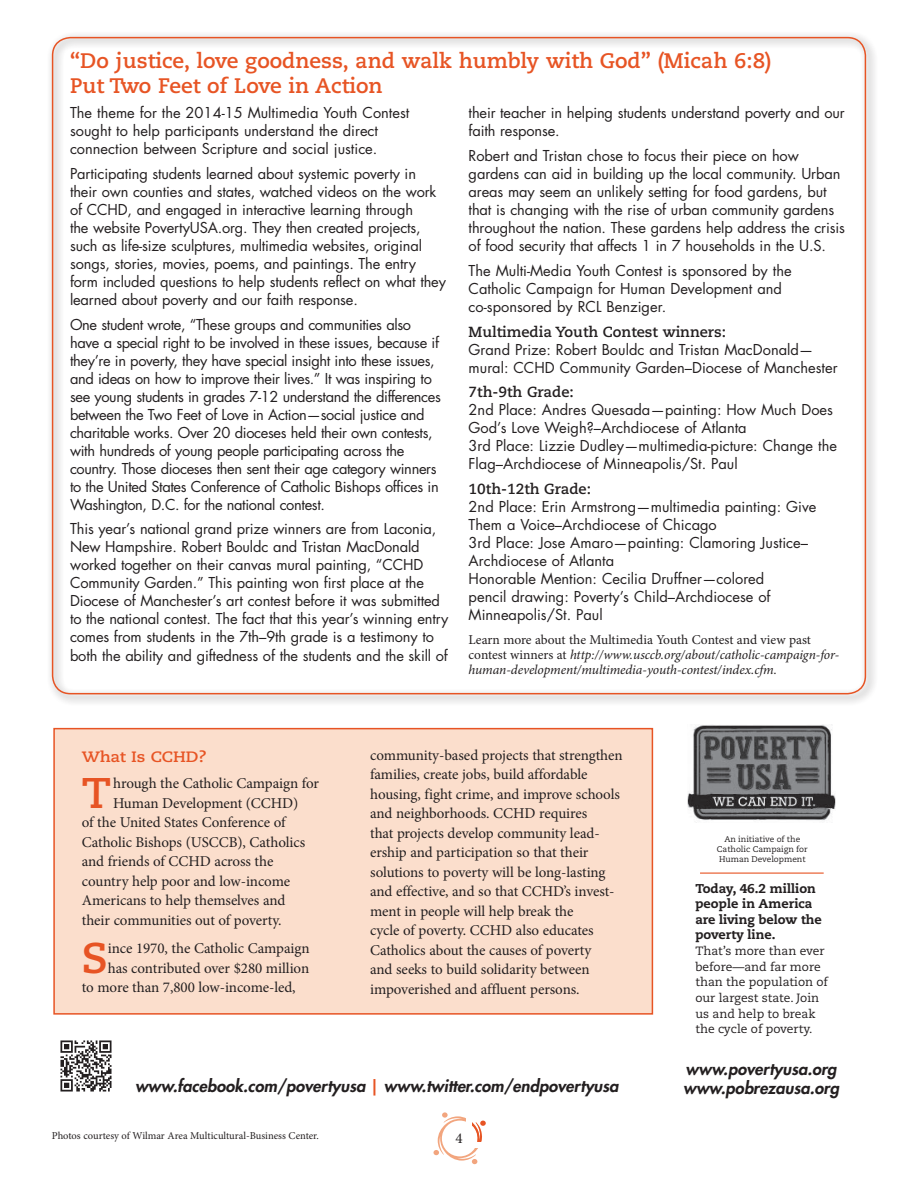
<style>
.page{position:relative;width:918px;height:1188px;background:#fff}
.page>*{position:absolute;margin:0;border:0;box-sizing:border-box;transform-origin:0 0}
.t1{font:700 42.9px "Caecilia LT Std";color:#e75424}
.t2{font:700 21px/25.5px "Caecilia LT Std";color:#e75424}
.t3{font:italic 800 16.5px/19.8px "Futura Std";color:#231f20}
.t4{font:15px/19.5px "Minion Pro";letter-spacing:-.005em;color:#231f20}
.t5{font:700 15px "Caecilia LT Std";letter-spacing:-.005em;color:#e75424;scale:1.1 1}
.t6{font:14.7px/18px "Futura Std";letter-spacing:-.01em;color:#231f20}
.t7{font:700 14.7px "Caecilia LT Std";color:#231f20}
.t8{font:italic 13.5px/15px "Minion Pro";letter-spacing:-.01em;color:#231f20}
.t9{font:800 12.75px/15.3px "Caecilia LT Std";color:#231f20}
.t10{font:12px/15.8px "Caecilia LT Std";color:#231f20}
.t11{font:10.5px "Minion Pro";color:#231f20}
.t12{font:8.25px/9.9px "Caecilia LT Std";color:#231f20;text-align:center}
.s1{font-style:normal}
.s2{font-style:normal;color:#e75424}
</style>
<div class="page">
<div style="left:54px;top:729px;width:598px;height:285px;background:#fbdecc"></div>
<div style="left:53px;top:728px;width:600px;height:287px;border:2px solid #e75424"></div>
<img style="left:687px;top:725px;width:149px;height:96px">
<svg style="left:433px;top:1112px;width:53px;height:52px"></svg>
<div style="left:466px;top:1117px;width:6px;height:8px;background:#fff"></div>
<div style="left:472px;top:1142px;width:14px;height:6px;background:#fff"></div>
<hr style="left:700px;top:873px;width:124px;height:1px;background:#e75424">
<img style="left:60px;top:1040px;width:52px;height:52px">
<h2 class="t2" style="left:70px;top:48px;width:703px">“Do justice, love goodness, and walk humbly with God” (Micah 6:8)<br>Put Two Feet of Love in Action</h2>
<p class="t6" style="left:70px;top:104px;width:341px">The theme for the 2014-15 Multimedia Youth Contest sought to help participants understand the direct connection between Scripture and social justice.</p>
<p class="t6" style="left:70px;top:165px;width:378px">Participating students learned about systemic poverty in their own counties and states, watched videos on the work of CCHD, and engaged in interactive learning through<br>the website PovertyUSA.org. They then created projects, such as life-size sculptures, multimedia websites, original songs, stories, movies, poems, and paintings. The entry form included questions to help students reflect on what they learned about poverty and our faith response.</p>
<p class="t6" style="left:70px;top:315px;width:372px">One student wrote, “These groups and communities also have a special right to be involved in these issues, because if they’re in poverty, they have special insight into these issues, and ideas on how to improve their lives.” It was inspiring to see young students in grades 7-12 understand the differences between the Two Feet of Love in Action—social justice and charitable works. Over 20 dioceses held their own contests, with hundreds of young people participating across the country. Those dioceses then sent their age category winners to the United States Conference of Catholic Bishops offices in Washington, D.C. for the national contest.</p>
<p class="t6" style="left:70px;top:520px;width:380px">This year’s national grand prize winners are from Laconia, New Hampshire. Robert Bouldc and Tristan MacDonald worked together on their canvas mural painting, “CCHD Community Garden.” This painting won first place at the Diocese of Manchester’s art contest before it was submitted to the national contest. The fact that this year’s winning entry comes from students in the 7th–9th grade is a testimony to both the ability and giftedness of the students and the skill of</p>
<p class="t6" style="left:469px;top:104px;width:378px">their teacher in helping students understand poverty and our faith response.</p>
<p class="t6" style="left:469px;top:147px;width:378px">Robert and Tristan chose to focus their piece on how gardens can aid in building up the local community. Urban areas may seem an unlikely setting for food gardens, but that is changing with the rise of urban community gardens throughout the nation. These gardens help address the crisis of food security that affects 1 in 7 households in the U.S.</p>
<p class="t6" style="left:469px;top:262px;width:325px">The Multi-Media Youth Contest is sponsored by the<br>Catholic Campaign for Human Development and co-sponsored by RCL Benziger.</p>
<p class="t7" style="left:469px;top:323px;width:259px">Multimedia Youth Contest winners:</p>
<p class="t6" style="left:469px;top:340px;width:370px">Grand Prize: Robert Bouldc and Tristan MacDonald— mural: CCHD Community Garden–Diocese of Manchester</p>
<p class="t7" style="left:469px;top:383px;width:107px">7th-9th Grade:</p>
<p class="t6" style="left:469px;top:401px;width:370px">2nd Place: Andres Quesada—painting: How Much Does God’s Love Weigh?–Archdiocese of Atlanta<br>3rd Place: Lizzie Dudley—multimedia-picture: Change the Flag–Archdiocese of Minneapolis/St. Paul</p>
<p class="t7" style="left:469px;top:480px;width:124px">10th-12th Grade:</p>
<p class="t6" style="left:469px;top:498px;width:349px">2nd Place: Erin Armstrong—multimedia painting: Give Them a Voice–Archdiocese of Chicago<br>3rd Place: Jose Amaro—painting: Clamoring Justice– Archdiocese of Atlanta<br>Honorable Mention: Cecilia Druffner—colored<br>pencil drawing: Poverty’s Child–Archdiocese of Minneapolis/St. Paul</p>
<p class="t8" style="left:469px;top:632px;width:372px"><span class="s1">Learn more about the Multimedia Youth Contest and view past contest winners at</span> http://www.usccb.org/about/catholic-campaign-for&shy;human-development/multimedia-youth-contest/index.cfm.</p>
<p class="t5" style="left:82px;top:748px;width:115px">What Is CCHD?</p>
<h1 class="t1" style="left:82px;top:767px;width:31px">T</h1>
<p class="t4" style="left:113px;top:774px;width:207px">hrough the Catholic Campaign for</p>
<p class="t4" style="left:113px;top:793px;width:187px">Human Development (CCHD)</p>
<p class="t4" style="left:82px;top:813px;width:205px">of the United States Conference of</p>
<p class="t4" style="left:82px;top:832px;width:225px">Catholic Bishops (USCCB), Catholics</p>
<p class="t4" style="left:82px;top:852px;width:193px">and friends of CCHD across the</p>
<p class="t4" style="left:82px;top:871px;width:210px">country help poor and low-income</p>
<p class="t4" style="left:82px;top:891px;width:205px">Americans to help themselves and</p>
<p class="t4" style="left:82px;top:910px;width:201px">their communities out of poverty.</p>
<h1 class="t1" style="left:82px;top:932px;width:28px">S</h1>
<p class="t4" style="left:108px;top:939px;width:203px">ince 1970, the Catholic Campaign</p>
<p class="t4" style="left:108px;top:958px;width:203px">has contributed over $280 million</p>
<p class="t4" style="left:82px;top:978px;width:215px">to more than 7,800 low-income-led,</p>
<p class="t4" style="left:370px;top:745px;width:254px">community-based projects that strengthen families, create jobs, build affordable housing, fight crime, and improve schools and neighborhoods. CCHD requires<br>that projects develop community lead&shy;ership and participation so that their solutions to poverty will be long-lasting and effective, and so that CCHD’s invest&shy;ment in people will help break the<br>cycle of poverty. CCHD also educates Catholics about the causes of poverty<br>and seeks to build solidarity between impoverished and affluent persons.</p>
<p class="t3" style="left:135px;top:1077px;width:485px">www.facebook.com/povertyusa <span class="s2">|</span> www.twitter.com/endpovertyusa</p>
<p class="t11" style="left:52px;top:1129px;width:269px">Photos courtesy of Wilmar Area Multicultural-Business Center.</p>
<p class="t4" style="left:455px;top:1128px;width:9px">4</p>
<p class="t12" style="left:717px;top:834px;width:92px">An initiative of the<br>Catholic Campaign for<br>Human Development</p>
<p class="t9" style="left:695px;top:881px;width:128px">Today, 46.2 million people in America are living below the poverty line.</p>
<p class="t10" style="left:695px;top:943px;width:134px">That’s more than ever before—and far more than the population of our largest state. Join us and help to break the cycle of poverty.</p>
<p class="t3" style="left:683px;top:1059px;width:157px">www.povertyusa.org www.pobrezausa.org</p>
</div>
